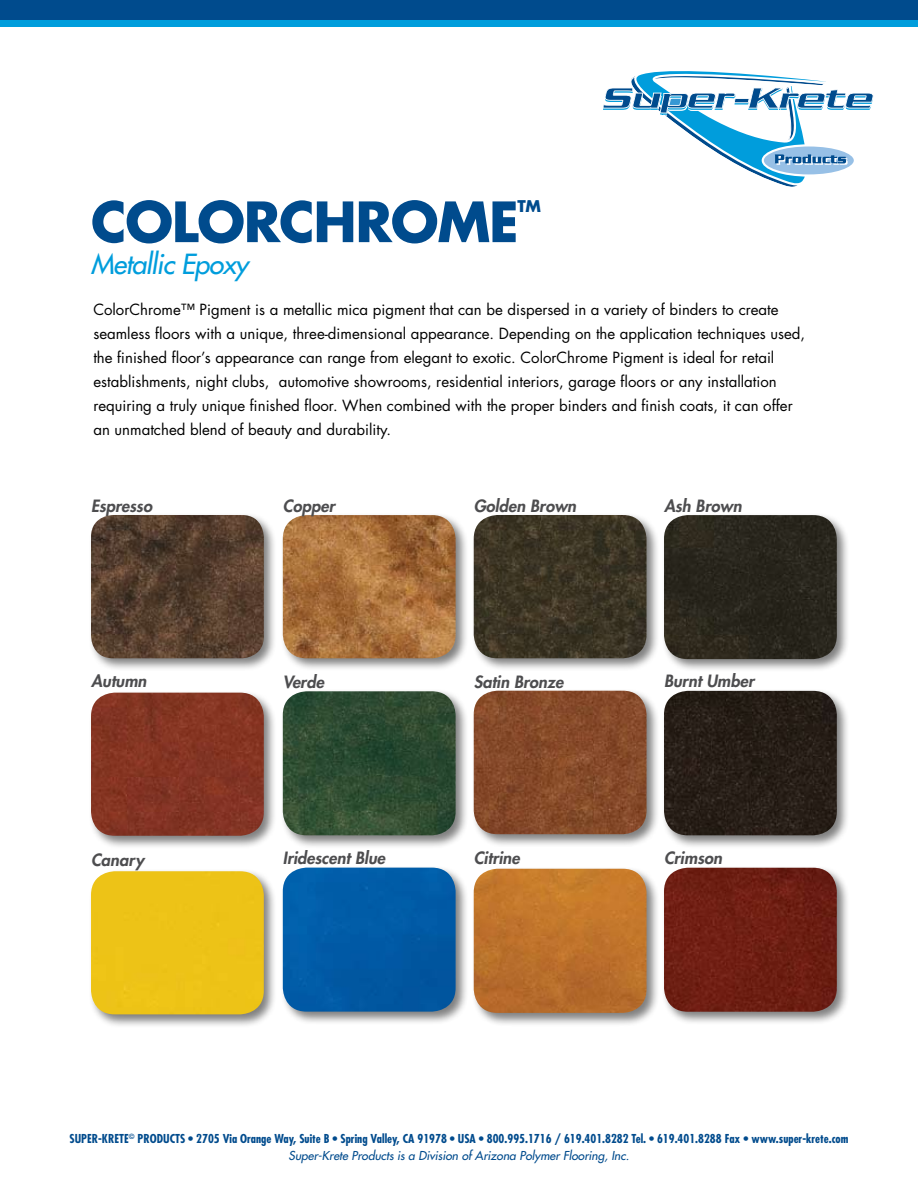
<style>
.page{position:relative;width:918px;height:1188px;background:#fff}
.page>*{position:absolute;margin:0;border:0;box-sizing:border-box;transform-origin:0 0}
.t1{font:700 54px "Futura Std";letter-spacing:-.025em;color:#004b8d}
.t2{font:italic 500 27px "Futura Std";letter-spacing:-.025em;color:#009ddc}
.t3{font:italic 800 16.5px "Futura Std";color:#4d4d4f}
.t4{font:700 15.75px "Futura Std";color:#004b8d}
.t5{font:15px/24px "Futura Std";color:#000}
.t6{font:700 condensed 12px/16.5px "Futura Std";color:#004b8d;text-align:center}
.s1{font-weight:500;font-style:italic;font-stretch:normal}
</style>
<div class="page">
<svg style="left:603px;top:71px;width:271px;height:116px"></svg>
<div style="left:471px;top:688px;width:195px;height:166px;background:#000;opacity:.5"></div>
<img style="left:475px;top:691px;width:172px;height:143px">
<div style="left:280px;top:512px;width:195px;height:167px;background:#000;opacity:.5"></div>
<img style="left:284px;top:515px;width:172px;height:143px">
<div style="left:661px;top:512px;width:196px;height:167px;background:#000;opacity:.5"></div>
<img style="left:666px;top:515px;width:171px;height:144px">
<div style="left:280px;top:688px;width:195px;height:167px;background:#000;opacity:.5"></div>
<img style="left:284px;top:691px;width:172px;height:144px">
<div style="left:88px;top:868px;width:196px;height:167px;background:#000;opacity:.5"></div>
<div style="left:91px;top:871px;width:173px;height:143px;background:#edc317"></div>
<div style="left:88px;top:690px;width:196px;height:166px;background:#000;opacity:.5"></div>
<img style="left:91px;top:693px;width:173px;height:143px">
<div style="left:661px;top:688px;width:196px;height:167px;background:#000;opacity:.5"></div>
<img style="left:664px;top:691px;width:173px;height:144px">
<div style="left:280px;top:865px;width:195px;height:166px;background:#000;opacity:.5"></div>
<div style="left:283px;top:868px;width:173px;height:144px;background:#015ba6"></div>
<div style="left:661px;top:865px;width:196px;height:166px;background:#000;opacity:.5"></div>
<img style="left:666px;top:868px;width:171px;height:144px">
<div style="left:471px;top:866px;width:195px;height:167px;background:#000;opacity:.5"></div>
<img style="left:474px;top:869px;width:173px;height:144px">
<div style="left:471px;top:512px;width:195px;height:166px;background:#000;opacity:.5"></div>
<img style="left:474px;top:515px;width:173px;height:143px">
<div style="left:88px;top:512px;width:196px;height:166px;background:#000;opacity:.5"></div>
<img style="left:91px;top:515px;width:173px;height:143px">
<div style="left:0;top:15px;width:918px;height:12px;background:#009ddc"></div>
<div style="left:0;top:0;width:918px;height:20px;background:#004b8d"></div>
<h1 class="t1" style="left:91px;top:186px;width:429px">COLORCHROME</h1>
<p class="t4" style="left:517px;top:196px;width:25px">TM</p>
<h2 class="t2" style="left:91px;top:247px;width:159px">Metallic Epoxy</h2>
<p class="t5" style="left:93px;top:297px;width:713px">ColorChrome™ Pigment is a metallic mica pigment that can be dispersed in a variety of binders to create seamless floors with a unique, three-dimensional appearance. Depending on the application techniques used, the finished floor’s appearance can range from elegant to exotic. ColorChrome Pigment is ideal for retail establishments, night clubs, automotive showrooms, residential interiors, garage floors or any installation requiring a truly unique finished floor. When combined with the proper binders and finish coats, it can offer an unmatched blend of beauty and durability.</p>
<p class="t3" style="left:91px;top:495px;width:63px">Espresso</p>
<p class="t3" style="left:474px;top:495px;width:104px">Golden Brown</p>
<p class="t3" style="left:283px;top:495px;width:53px">Copper</p>
<p class="t3" style="left:664px;top:495px;width:79px">Ash Brown</p>
<p class="t3" style="left:91px;top:671px;width:57px">Autumn</p>
<p class="t3" style="left:664px;top:671px;width:92px">Burnt Umber</p>
<p class="t3" style="left:283px;top:672px;width:43px">Verde</p>
<p class="t3" style="left:474px;top:671px;width:91px">Satin Bronze</p>
<p class="t3" style="left:91px;top:849px;width:55px">Canary</p>
<p class="t3" style="left:283px;top:848px;width:104px">Iridescent Blue</p>
<p class="t3" style="left:474px;top:848px;width:48px">Citrine</p>
<p class="t3" style="left:664px;top:848px;width:60px">Crimson</p>
<p class="t6" style="left:69px;top:1131px;width:781px">Super-Krete<sup>©</sup> PRODUCTS • 2705 Via Orange Way, Suite B • Spring Valley, CA 91978 • USA • 800.995.1716 / 619.401.8282 Tel. • 619.401.8288 Fax • www.super-krete.com<br><span class="s1">Super-Krete Products is a Division of Arizona Polymer Flooring, Inc.</span></p>
</div>
